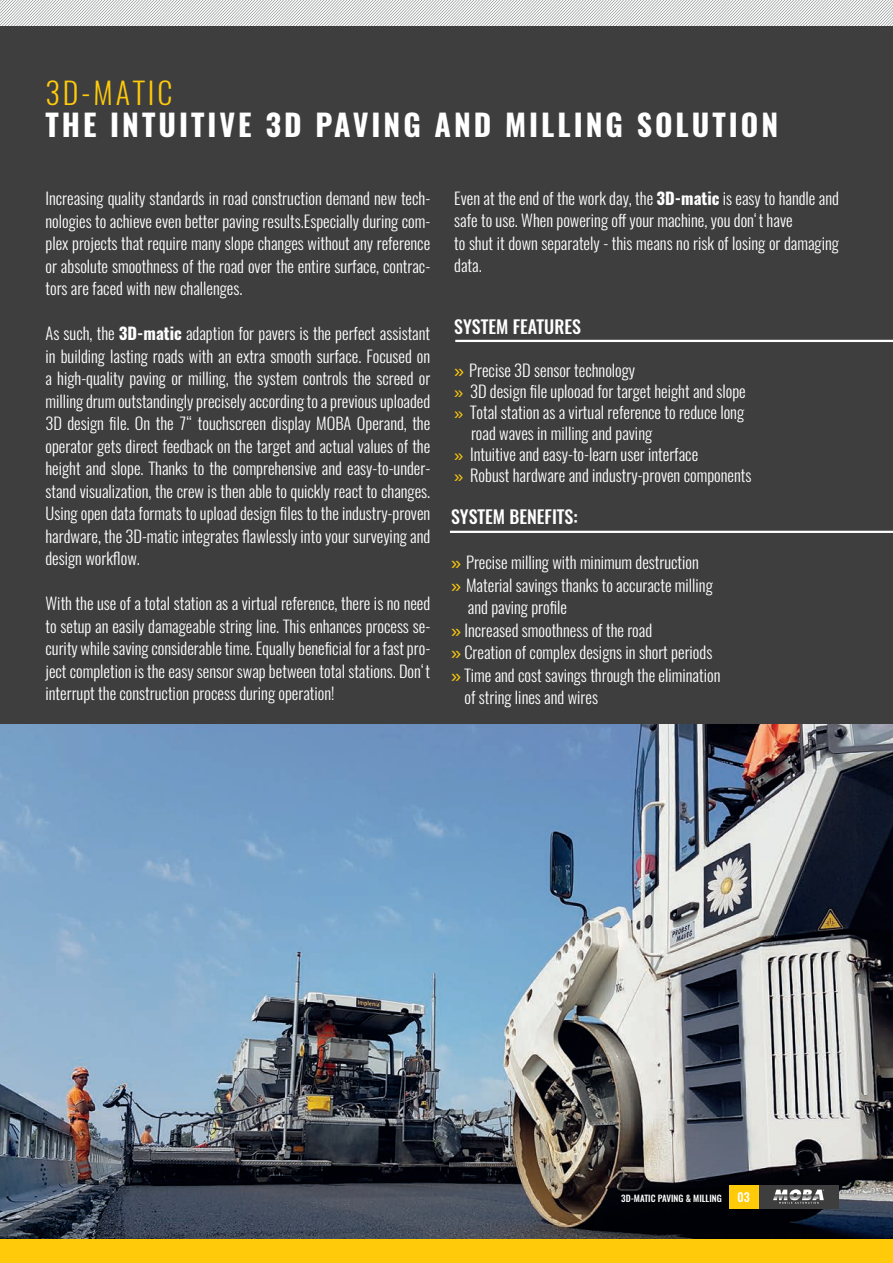
<style>
.page{position:relative;width:893px;height:1263px;background:#fff}
.page>*{position:absolute;margin:0;border:0;box-sizing:border-box;transform-origin:0 0}
.t1{font:700 30px "Oswald";letter-spacing:.1em;color:#fff}
.t2{font:300 30px "Oswald";letter-spacing:.1em;color:#feca0a}
.t3{font:500 18px "Oswald";color:#fff}
.t4{font:300 16.5px/22.5px "Oswald";color:#fff}
.t5{font:500 12px "Oswald";color:#fff}
.t6{font:500 9px "Oswald";color:#fff}
.s1{font-weight:700}
.s2{font-family:"Arimo";font-weight:400;font-size:18px;color:#feca0a}
.s3{font-family:"Arimo";font-weight:400;color:#feca0a}
</style>
<div class="page">
<img style="left:0;top:724px;width:893px;height:515px">
<div style="left:0;top:25px;width:893px;height:699px;background:#3e3e3f"></div>
<hr style="left:455px;top:340px;width:438px;height:2px;background:#fff">
<hr style="left:450px;top:531px;width:443px;height:2px;background:#fff">
<div style="left:0;top:1239px;width:893px;height:24px;background:#feca0a"></div>
<div style="left:758px;top:1185px;width:81px;height:24px;background:#3e3e3f"></div>
<div style="left:729px;top:1185px;width:29px;height:24px;background:#feca0a"></div>
<svg style="left:773px;top:1189px;width:51px;height:15px"></svg>
<img style="left:0;top:0;width:893px;height:25px">
<p class="t2" style="left:45px;top:73px;width:128px">3D-MATIC</p>
<p class="t1" style="left:45px;top:103px;width:734px">THE INTUITIVE 3D PAVING AND MILLING SOLUTION</p>
<p class="t4" style="left:45px;top:187px;width:386px;text-align:justify">Increasing quality standards in road construction demand new tech&shy;nologies to achieve even better paving results.Especially during com&shy;plex projects that require many slope changes without any reference or absolute smoothness of the road over the entire surface, contrac&shy;tors are faced with new challenges.</p>
<p class="t4" style="left:46px;top:322px;width:386px;text-align:justify">As such, the <span class="s1">3D-matic</span> adaption for pavers is the perfect assistant in building lasting roads with an extra smooth surface. Focused on a high-quality paving or milling, the system controls the screed or milling drum outstandingly precisely according to a previous uploaded 3D design file. On the 7“ touchscreen display MOBA Operand, the operator gets direct feedback on the target and actual values of the height and slope. Thanks to the comprehensive and easy-to-under&shy;stand visualization, the crew is then able to quickly react to changes.<br>Using open data formats to upload design files to the industry-proven hardware, the 3D-matic integrates flawlessly into your surveying and</p>
<p class="t4" style="left:46px;top:547px;width:96px">design workflow.</p>
<p class="t4" style="left:46px;top:592px;width:386px;text-align:justify">With the use of a total station as a virtual reference, there is no need to setup an easily damageable string line. This enhances process se&shy;curity while saving considerable time. Equally beneficial for a fast pro&shy;ject completion is the easy sensor swap between total stations. Don‘t interrupt the construction process during operation!</p>
<p class="t4" style="left:454px;top:187px;width:386px">Even at the end of the work day, the <span class="s1">3D-matic</span> is easy to handle and safe to use. When powering off your machine, you don‘t have</p>
<p class="t4" style="left:454px;top:232px;width:386px">to shut it down separately - this means no risk of losing or damaging data.</p>
<p class="t3" style="left:454px;top:314px;width:128px">SYSTEM FEATURES</p>
<p class="t4" style="left:454px;top:360px;width:293px;line-height:21px"><span class="s2">»</span> Precise 3D sensor technology<br><span class="s3">»</span> 3D design file uplooad for target height and slope <span class="s3">»</span> Total station as a virtual reference to reduce long</p>
<p class="t4" style="left:454px;top:423px;width:245px;line-height:21px;text-indent:17px">road waves in milling and paving<br><span class="s3">»</span> Intuitive and easy-to-learn user interface</p>
<p class="t4" style="left:454px;top:464px;width:299px"><span class="s3">»</span> Robust hardware and industry-proven components</p>
<p class="t3" style="left:451px;top:504px;width:128px">SYSTEM BENEFITS:</p>
<p class="t4" style="left:451px;top:551px;width:263px"><span class="s2">»</span> Precise milling with minimum destruction <span class="s2">»</span> Material savings thanks to accuracte milling</p>
<p class="t4" style="left:451px;top:596px;width:271px;text-indent:17px">and paving profile<br><span class="s2">»</span> Increased smoothness of the road<br><span class="s2">»</span> Creation of complex designs in short periods <span class="s2">»</span> Time and cost savings through the elimination</p>
<p class="t4" style="left:464px;top:686px;width:135px">of string lines and wires</p>
<p class="t6" style="left:621px;top:1192px;width:102px">3D-MATIC PAVING &amp; MILLING</p>
<p class="t5" style="left:738px;top:1189px;width:14px">03</p>
</div>
